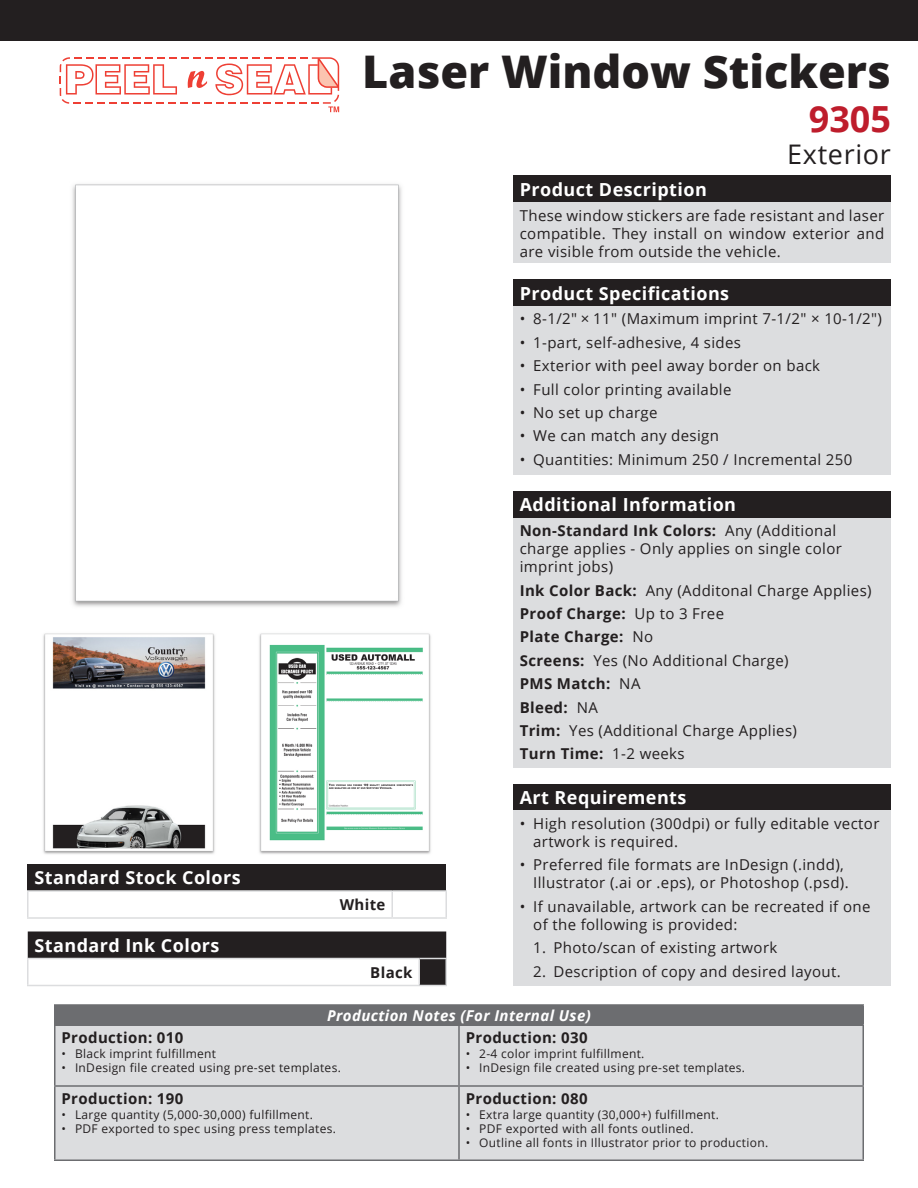
<style>
.page{position:relative;width:918px;height:1188px;background:#fff}
.page>*{position:absolute;margin:0;border:0;box-sizing:border-box;transform-origin:0 0}
.t1{font:800 45px "Open Sans";color:#231f20}
.t2{font:700 36px "Open Sans";color:#be1d2c}
.t3{font:27px "Open Sans";letter-spacing:.025em;color:#231f20}
.t4{font:700 18px "Open Sans";letter-spacing:.025em;color:#fff}
.t5{font:15px/18px "Open Sans";letter-spacing:.025em;color:#231f20}
.t6{font:700 15px "Open Sans";letter-spacing:.025em;color:#231f20}
.t7{font:italic 700 15px "Open Sans";letter-spacing:.025em;color:#fff}
.t8{font:12px "Open Sans";letter-spacing:.025em;color:#231f20}
.s1{font-weight:700}
.s2{font-weight:400}
</style>
<div class="page">
<div style="left:0;top:0;width:918px;height:40px;background:#231f20"></div>
<div style="left:513px;top:176px;width:378px;height:26px;background:#231f20"></div>
<div style="left:513px;top:202px;width:378px;height:61px;background:#dcdddf"></div>
<div style="left:513px;top:279px;width:378px;height:27px;background:#231f20"></div>
<div style="left:513px;top:306px;width:378px;height:169px;background:#dcdddf"></div>
<div style="left:513px;top:491px;width:378px;height:27px;background:#231f20"></div>
<div style="left:513px;top:518px;width:378px;height:250px;background:#dcdddf"></div>
<div style="left:513px;top:784px;width:378px;height:27px;background:#231f20"></div>
<div style="left:513px;top:811px;width:378px;height:175px;background:#dcdddf"></div>
<img style="left:72px;top:184px;width:330px;height:423px">
<img style="left:43px;top:633px;width:172px;height:221px">
<img style="left:259px;top:633px;width:172px;height:221px">
<div style="left:28px;top:864px;width:418px;height:27px;background:#231f20"></div>
<hr style="left:27px;top:890px;width:365px;height:2px;background:#dcdddf">
<svg style="left:27px;top:892px;width:1px;height:25px"></svg>
<hr style="left:392px;top:890px;width:55px;height:2px;background:#dcdddf">
<svg style="left:392px;top:892px;width:1px;height:25px"></svg>
<svg style="left:446px;top:892px;width:1px;height:25px"></svg>
<hr style="left:27px;top:917px;width:365px;height:2px;background:#dcdddf">
<hr style="left:392px;top:917px;width:55px;height:2px;background:#dcdddf">
<svg style="left:27px;top:932px;width:420px;height:54px"></svg>
<div style="left:55px;top:1005px;width:808px;height:20px;background:#6c6d70"></div>
<div style="left:56px;top:1026px;width:806px;height:134px;background:#dcdddf"></div>
<hr style="left:54px;top:1004px;width:405px;height:2px;background:#6c6d70">
<svg style="left:54px;top:1006px;width:1px;height:18px"></svg>
<hr style="left:459px;top:1004px;width:405px;height:2px;background:#6c6d70">
<svg style="left:863px;top:1006px;width:1px;height:18px"></svg>
<hr style="left:54px;top:1024px;width:405px;height:2px;background:#6c6d70">
<hr style="left:54px;top:1026px;width:2px;height:59px;background:#6c6d70">
<hr style="left:459px;top:1024px;width:405px;height:2px;background:#6c6d70">
<hr style="left:458px;top:1026px;width:2px;height:59px;background:#6c6d70">
<hr style="left:862px;top:1026px;width:2px;height:59px;background:#6c6d70">
<hr style="left:54px;top:1085px;width:405px;height:2px;background:#6c6d70">
<hr style="left:54px;top:1087px;width:2px;height:73px;background:#6c6d70">
<hr style="left:459px;top:1085px;width:405px;height:2px;background:#6c6d70">
<hr style="left:458px;top:1087px;width:2px;height:73px;background:#6c6d70">
<hr style="left:862px;top:1087px;width:2px;height:73px;background:#6c6d70">
<hr style="left:54px;top:1160px;width:405px;height:1px;background:#6c6d70">
<hr style="left:459px;top:1160px;width:405px;height:1px;background:#6c6d70">
<svg style="left:60px;top:57px;width:279px;height:55px"></svg>
<p class="t4" style="left:34px;top:865px;width:208px">Standard Stock Colors</p>
<p class="t4" style="left:34px;top:932px;width:187px">Standard Ink Colors</p>
<p class="t1" style="left:362px;top:38px;width:530px">Laser Window Stickers</p>
<p class="t2" style="left:809px;top:93px;width:84px">9305</p>
<p class="t3" style="left:787px;top:136px;width:105px">Exterior</p>
<p class="t4" style="left:520px;top:177px;width:189px">Product Description</p>
<p class="t5" style="left:520px;top:206px;width:366px;text-align:justify">These window stickers are fade resistant and laser compatible. They install on window exterior and are visible from outside the vehicle.</p>
<p class="t4" style="left:520px;top:280px;width:211px">Product Specifications</p>
<p class="t5" style="left:520px;top:310px;width:364px">• 8-1/2" × 11" (Maximum imprint 7-1/2" × 10-1/2")</p>
<p class="t5" style="left:520px;top:333px;width:223px">• 1-part, self-adhesive, 4 sides</p>
<p class="t5" style="left:520px;top:356px;width:302px">• Exterior with peel away border on back</p>
<p class="t5" style="left:520px;top:380px;width:213px">• Full color printing available</p>
<p class="t5" style="left:520px;top:403px;width:139px">• No set up charge</p>
<p class="t5" style="left:520px;top:427px;width:201px">• We can match any design</p>
<p class="t5" style="left:520px;top:450px;width:334px">• Quantities: Minimum 250 / Incremental 250</p>
<p class="t4" style="left:520px;top:492px;width:218px">Additional Information</p>
<p class="t5" style="left:520px;top:521px;width:324px"><span class="s1">Non-Standard Ink Colors:</span> Any (Additional charge applies - Only applies on single color imprint jobs)</p>
<p class="t5" style="left:520px;top:581px;width:353px"><span class="s1">Ink Color Back:</span> Any (Additonal Charge Applies)</p>
<p class="t6" style="left:520px;top:603px;width:206px">Proof Charge: <span class="s2">Up to 3 Free</span></p>
<p class="t6" style="left:520px;top:626px;width:135px">Plate Charge: <span class="s2">No</span></p>
<p class="t5" style="left:520px;top:651px;width:270px"><span class="s1">Screens:</span> Yes (No Additional Charge)</p>
<p class="t6" style="left:520px;top:673px;width:122px">PMS Match: <span class="s2">NA</span></p>
<p class="t6" style="left:520px;top:697px;width:80px">Bleed: <span class="s2">NA</span></p>
<p class="t5" style="left:520px;top:721px;width:279px"><span class="s1">Trim:</span> Yes (Additional Charge Applies)</p>
<p class="t6" style="left:520px;top:743px;width:166px">Turn Time: <span class="s2">1-2 weeks</span></p>
<p class="t4" style="left:520px;top:785px;width:168px">Art Requirements</p>
<p class="t5" style="left:533px;top:814px;width:348px;text-indent:-14px">• High resolution (300dpi) or fully editable vector artwork is required.</p>
<p class="t5" style="left:533px;top:856px;width:317px;text-indent:-14px">• Preferred file formats are InDesign (.indd),<br>Illustrator (.ai or .eps), or Photoshop (.psd).</p>
<p class="t5" style="left:533px;top:897px;width:339px;text-indent:-14px">• If unavailable, artwork can be recreated if one of the following is provided:</p>
<p class="t5" style="left:533px;top:938px;width:246px">1. Photo/scan of existing artwork</p>
<p class="t5" style="left:533px;top:962px;width:309px">2. Description of copy and desired layout.</p>
<p class="t6" style="left:340px;top:894px;width:47px">White</p>
<p class="t6" style="left:370px;top:962px;width:44px">Black</p>
<p class="t7" style="left:327px;top:1005px;width:265px">Production Notes (For Internal Use)</p>
<p class="t6" style="left:62px;top:1027px;width:123px">Production: 010</p>
<p class="t8" style="left:62px;top:1045px;width:156px">• Black imprint fulfillment</p>
<p class="t8" style="left:62px;top:1060px;width:281px">• InDesign file created using pre-set templates.</p>
<p class="t6" style="left:62px;top:1088px;width:123px">Production: 190</p>
<p class="t8" style="left:62px;top:1106px;width:253px">• Large quantity (5,000-30,000) fulfillment.</p>
<p class="t8" style="left:62px;top:1120px;width:276px">• PDF exported to spec using press templates.</p>
<p class="t6" style="left:466px;top:1027px;width:123px">Production: 030</p>
<p class="t8" style="left:466px;top:1045px;width:180px">• 2-4 color imprint fulfillment.</p>
<p class="t8" style="left:466px;top:1060px;width:281px">• InDesign file created using pre-set templates.</p>
<p class="t6" style="left:466px;top:1088px;width:123px">Production: 080</p>
<p class="t8" style="left:466px;top:1106px;width:255px">• Extra large quantity (30,000+) fulfillment.</p>
<p class="t8" style="left:466px;top:1120px;width:229px">• PDF exported with all fonts outlined.</p>
<p class="t8" style="left:466px;top:1135px;width:304px">• Outline all fonts in Illustrator prior to production.</p>
</div>
